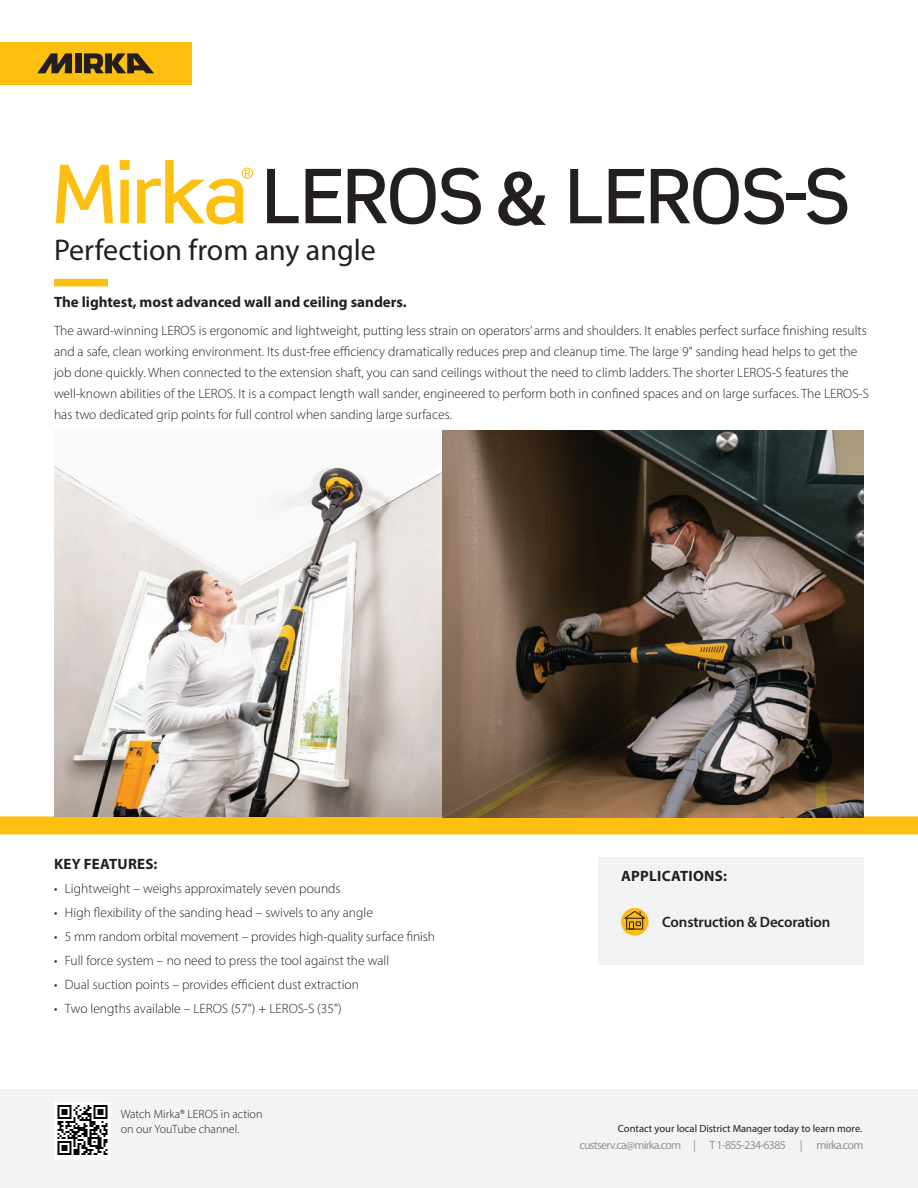
<style>
.page{position:relative;width:918px;height:1188px;background:#fff}
.page>*{position:absolute;margin:0;border:0;box-sizing:border-box;transform-origin:0 0}
.t1{font:600 78px "Myriad Pro";color:#231f20}
.t2{font:30px "Myriad Pro";color:#231f20}
.t3{font:700 15px "Myriad Pro";color:#231f20}
.t4{font:600 15px "Myriad Pro";letter-spacing:-.01em;color:#231f20}
.t5{font:700 15px "Myriad Pro";letter-spacing:.02em;color:#231f20}
.t6{font:300 13.5px/21px "Myriad Pro";color:#231f20}
.t7{font:12px "Myriad Pro";letter-spacing:-.06em;color:#939598}
.t8{font:300 12px/15px "Myriad Pro";color:#231f20}
.t9{font:10.5px "Myriad Pro";color:#231f20}
</style>
<div class="page">
<div style="left:0;top:1090px;width:918px;height:98px;background:#f2f3f4"></div>
<div style="left:0;top:42px;width:191px;height:43px;background:#fdc011"></div>
<svg style="left:37px;top:53px;width:35px;height:20px"></svg>
<svg style="left:84px;top:53px;width:70px;height:20px"></svg>
<div style="left:75px;top:53px;width:6px;height:20px;background:#231f20"></div>
<div style="left:0;top:816px;width:918px;height:18px;background:#fdc011"></div>
<div style="left:54px;top:279px;width:54px;height:7px;background:#fdc011"></div>
<div style="left:598px;top:857px;width:266px;height:108px;background:#f2f3f4"></div>
<svg style="left:621px;top:908px;width:28px;height:28px"></svg>
<svg style="left:624px;top:911px;width:21px;height:19px"></svg>
<img style="left:54px;top:1103px;width:57px;height:56px">
<svg style="left:56px;top:165px;width:57px;height:58px"></svg>
<svg style="left:120px;top:160px;width:10px;height:63px"></svg>
<svg style="left:137px;top:160px;width:116px;height:64px"></svg>
<svg style="left:267px;top:169px;width:32px;height:54px"></svg>
<svg style="left:306px;top:169px;width:35px;height:54px"></svg>
<svg style="left:348px;top:168px;width:133px;height:56px"></svg>
<svg style="left:570px;top:169px;width:32px;height:54px"></svg>
<svg style="left:609px;top:169px;width:35px;height:54px"></svg>
<svg style="left:651px;top:168px;width:133px;height:57px"></svg>
<svg style="left:807px;top:168px;width:40px;height:57px"></svg>
<img style="left:54px;top:430px;width:398px;height:386px">
<img style="left:443px;top:431px;width:421px;height:386px">
<h1 class="t1" style="left:496px;top:149px;width:52px">&amp;</h1>
<h1 class="t1" style="left:783px;top:142px;width:26px">-</h1>
<h2 class="t2" style="left:54px;top:231px;width:323px">Perfection from any angle</h2>
<p class="t3" style="left:54px;top:292px;width:354px">The lightest, most advanced wall and ceiling sanders.</p>
<p class="t6" style="left:54px;top:320px;width:816px">The award-winning LEROS is ergonomic and lightweight, putting less strain on operators’ arms and shoulders. It enables perfect surface finishing results and a safe, clean working environment. Its dust-free efficiency dramatically reduces prep and cleanup time. The large 9" sanding head helps to get the job done quickly. When connected to the extension shaft, you can sand ceilings without the need to climb ladders. The shorter LEROS-S features the well-known abilities of the LEROS. It is a compact length wall sander, engineered to perform both in confined spaces and on large surfaces. The LEROS-S has two dedicated grip points for full control when sanding large surfaces.</p>
<p class="t3" style="left:54px;top:854px;width:105px">KEY FEATURES:</p>
<p class="t6" style="left:54px;top:878px;width:288px">• Lightweight – weighs approximately seven pounds</p>
<p class="t6" style="left:54px;top:902px;width:320px">• High flexibility of the sanding head – swivels to any angle</p>
<p class="t6" style="left:54px;top:926px;width:382px">• 5 mm random orbital movement – provides high-quality surface finish</p>
<p class="t6" style="left:54px;top:950px;width:337px">• Full force system – no need to press the tool against the wall</p>
<p class="t6" style="left:54px;top:974px;width:306px">• Dual suction points – provides efficient dust extraction</p>
<p class="t6" style="left:54px;top:998px;width:289px">• Two lengths available – LEROS (57") + LEROS-S (35")</p>
<p class="t8" style="left:121px;top:1106px;width:143px">Watch Mirka® LEROS in action on our YouTube channel.</p>
<p class="t5" style="left:621px;top:866px;width:107px">APPLICATIONS:</p>
<p class="t4" style="left:662px;top:913px;width:170px">Construction &amp; Decoration</p>
<p class="t9" style="left:618px;top:1122px;width:246px">Contact your local District Manager today to learn more.</p>
<p class="t7" style="left:579px;top:1138px;width:286px">custserv.ca@mirka.com | T 1-855-234-6385 | mirka.com</p>
</div>
